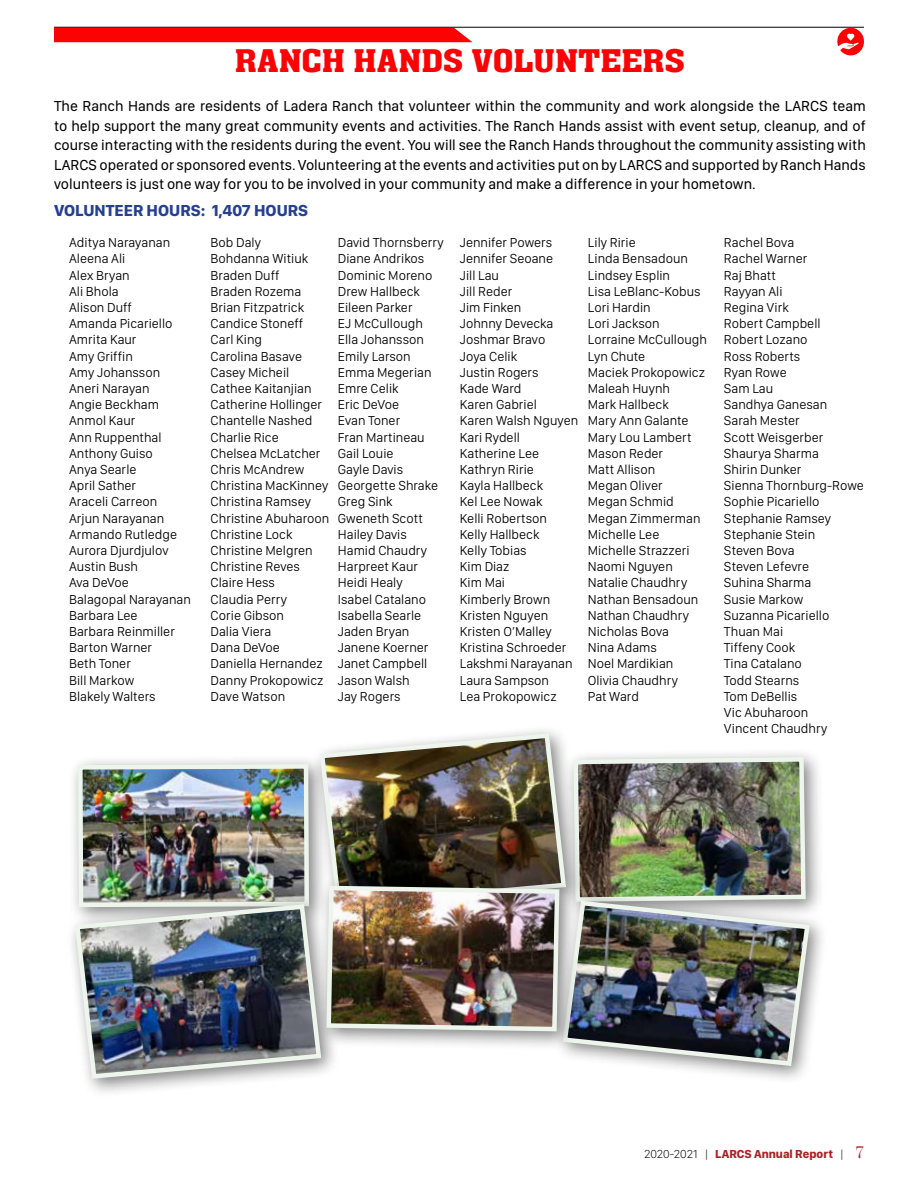
<style>
.page{position:relative;width:918px;height:1188px;background:#fff}
.page>*{position:absolute;margin:0;border:0;box-sizing:border-box;transform-origin:0 0}
.t1{font:32.4px "aka Chen";color:#fc0203;scale:1.11 1}
.t2{font:700 16.5px "SF Compact Display";color:#25408f}
.t3{font:15px/19.5px "SF Compact Display";color:#000;text-align:justify}
.t4{font:300 13.5px/16.2px "SF Compact Display";color:#000}
.t5{font:700 12px "SF Compact Display";color:#ad1f23}
.s1{font-weight:100;color:#000}
.s2{font-family:"Benton Mod Disp";font-weight:400;font-size:18px;color:#ae2025}
</style>
<div class="page">
<div style="left:563px;top:747px;width:262px;height:175px;background:#000;opacity:.5"></div>
<div style="left:553px;top:891px;width:275px;height:194px;background:#000;opacity:.5"></div>
<div style="left:68px;top:754px;width:261px;height:173px;background:#000;opacity:.5"></div>
<div style="left:65px;top:895px;width:275px;height:203px;background:#000;opacity:.5"></div>
<svg style="left:72px;top:902px;width:252px;height:179px"></svg>
<svg style="left:482px;top:731px;width:77px;height:5px"></svg>
<img style="left:76px;top:736px;width:736px;height:340px">
<div style="left:54px;top:28px;width:418px;height:14px;background:#fc0203"></div>
<hr style="left:54px;top:27px;width:810px;height:1px;background:#000">
<svg style="left:837px;top:27px;width:27px;height:28px"></svg>
<h1 class="t1" style="left:235px;top:45px;width:407px">RANCH HANDS VOLUNTEERS</h1>
<p class="t3" style="left:54px;top:96px;width:813px">The Ranch Hands are residents of Ladera Ranch that volunteer within the community and work alongside the LARCS team to help support the many great community events and activities. The Ranch Hands assist with event setup, cleanup, and of course interacting with the residents during the event. You will see the Ranch Hands throughout the community assisting with LARCS operated or sponsored events. Volunteering at the events and activities put on by LARCS and supported by Ranch Hands volunteers is just one way for you to be involved in your community and make a difference in your hometown.</p>
<p class="t2" style="left:54px;top:196px;width:256px">VOLUNTEER HOURS: 1,407 HOURS</p>
<p class="t4" style="left:69px;top:234px;width:123px">Aditya Narayanan<br>Aleena Ali<br>Alex Bryan<br>Ali Bhola<br>Alison Duff<br>Amanda Picariello<br>Amrita Kaur<br>Amy Griffin<br>Amy Johansson<br>Aneri Narayan<br>Angie Beckham<br>Anmol Kaur<br>Ann Ruppenthal<br>Anthony Guiso<br>Anya Searle<br>April Sather<br>Araceli Carreon<br>Arjun Narayanan<br>Armando Rutledge<br>Aurora Djurdjulov<br>Austin Bush<br>Ava DeVoe<br>Balagopal Narayanan<br>Barbara Lee<br>Barbara Reinmiller<br>Barton Warner<br>Beth Toner<br>Bill Markow<br>Blakely Walters</p>
<p class="t4" style="left:211px;top:234px;width:120px">Bob Daly<br>Bohdanna Witiuk<br>Braden Duff<br>Braden Rozema<br>Brian Fitzpatrick<br>Candice Stoneff<br>Carl King<br>Carolina Basave<br>Casey Micheil<br>Cathee Kaitanjian<br>Catherine Hollinger<br>Chantelle Nashed<br>Charlie Rice<br>Chelsea McLatcher<br>Chris McAndrew<br>Christina MacKinney<br>Christina Ramsey<br>Christine Abuharoon<br>Christine Lock<br>Christine Melgren<br>Christine Reves<br>Claire Hess<br>Claudia Perry<br>Corie Gibson<br>Dalia Viera<br>Dana DeVoe<br>Daniella Hernandez<br>Danny Prokopowicz<br>Dave Watson</p>
<p class="t4" style="left:338px;top:234px;width:107px">David Thornsberry<br>Diane Andrikos<br>Dominic Moreno<br>Drew Hallbeck<br>Eileen Parker<br>EJ McCullough<br>Ella Johansson<br>Emily Larson<br>Emma Megerian<br>Emre Celik<br>Eric DeVoe<br>Evan Toner<br>Fran Martineau<br>Gail Louie<br>Gayle Davis<br>Georgette Shrake<br>Greg Sink<br>Gweneth Scott<br>Hailey Davis<br>Hamid Chaudry<br>Harpreet Kaur<br>Heidi Healy<br>Isabel Catalano<br>Isabella Searle<br>Jaden Bryan<br>Janene Koerner<br>Janet Campbell<br>Jason Walsh<br>Jay Rogers</p>
<p class="t4" style="left:460px;top:234px;width:120px">Jennifer Powers<br>Jennifer Seoane<br>Jill Lau<br>Jill Reder<br>Jim Finken<br>Johnny Devecka<br>Joshmar Bravo<br>Joya Celik<br>Justin Rogers<br>Kade Ward<br>Karen Gabriel<br>Karen Walsh Nguyen<br>Kari Rydell<br>Katherine Lee<br>Kathryn Ririe<br>Kayla Hallbeck<br>Kel Lee Nowak<br>Kelli Robertson<br>Kelly Hallbeck<br>Kelly Tobias<br>Kim Diaz<br>Kim Mai<br>Kimberly Brown<br>Kristen Nguyen<br>Kristen O’Malley<br>Kristina Schroeder<br>Lakshmi Narayanan<br>Laura Sampson<br>Lea Prokopowicz</p>
<p class="t4" style="left:588px;top:234px;width:121px">Lily Ririe<br>Linda Bensadoun<br>Lindsey Esplin<br>Lisa LeBlanc-Kobus<br>Lori Hardin<br>Lori Jackson<br>Lorraine McCullough<br>Lyn Chute<br>Maciek Prokopowicz<br>Maleah Huynh<br>Mark Hallbeck<br>Mary Ann Galante<br>Mary Lou Lambert<br>Mason Reder<br>Matt Allison<br>Megan Oliver<br>Megan Schmid<br>Megan Zimmerman<br>Michelle Lee<br>Michelle Strazzeri<br>Naomi Nguyen<br>Natalie Chaudhry<br>Nathan Bensadoun<br>Nathan Chaudhry<br>Nicholas Bova<br>Nina Adams<br>Noel Mardikian<br>Olivia Chaudhry<br>Pat Ward</p>
<p class="t4" style="left:724px;top:234px;width:142px">Rachel Bova<br>Rachel Warner<br>Raj Bhatt<br>Rayyan Ali<br>Regina Virk<br>Robert Campbell<br>Robert Lozano<br>Ross Roberts<br>Ryan Rowe<br>Sam Lau<br>Sandhya Ganesan<br>Sarah Mester<br>Scott Weisgerber<br>Shaurya Sharma<br>Shirin Dunker<br>Sienna Thornburg-Rowe<br>Sophie Picariello<br>Stephanie Ramsey<br>Stephanie Stein<br>Steven Bova<br>Steven Lefevre<br>Suhina Sharma<br>Susie Markow<br>Suzanna Picariello<br>Thuan Mai<br>Tiffeny Cook<br>Tina Catalano<br>Todd Stearns<br>Tom DeBellis<br>Vic Abuharoon<br>Vincent Chaudhry</p>
<p class="t5" style="left:644px;top:1143px;width:221px"><span class="s1">2020-2021 |</span> LARCS Annual Report <span class="s1">|</span> <span class="s2">7</span></p>
</div>
